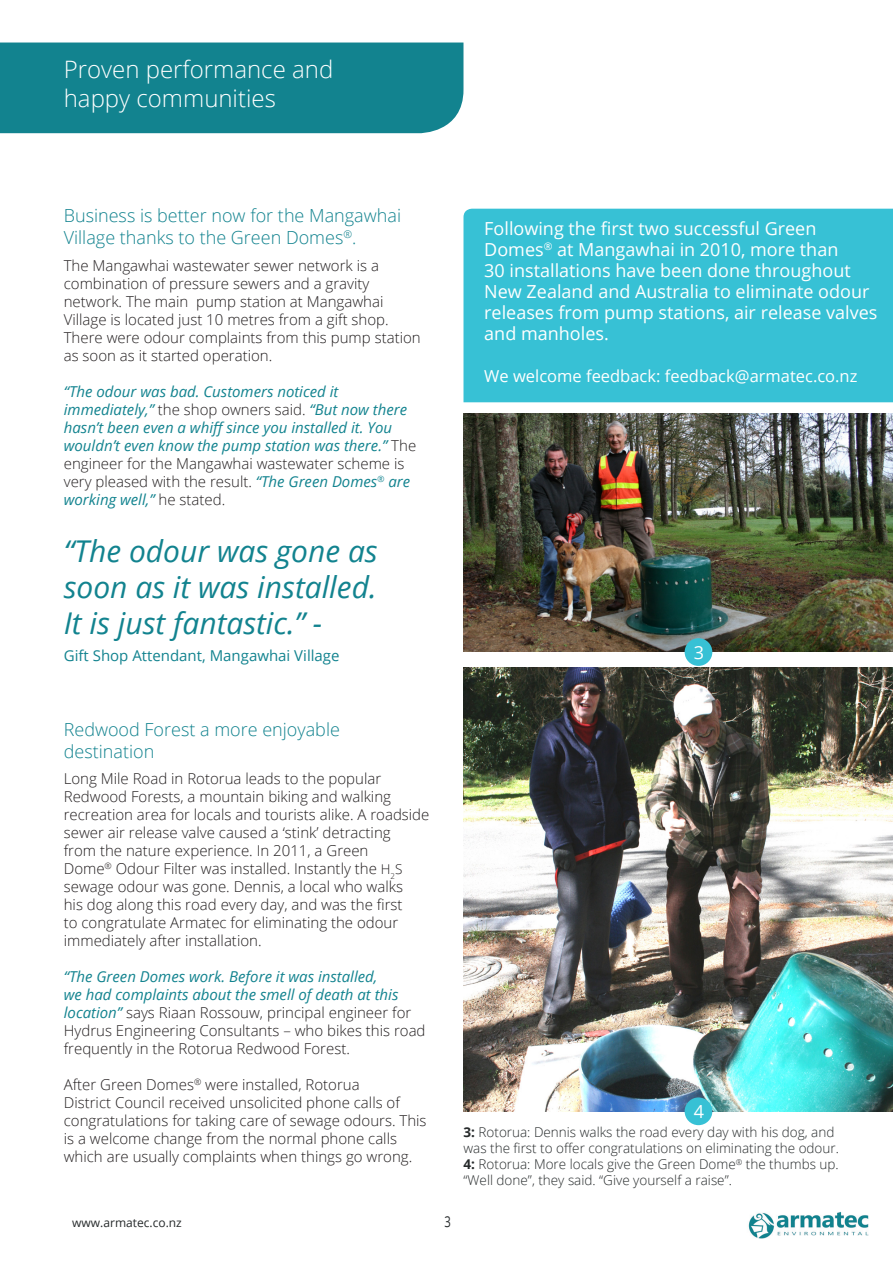
<style>
.page{position:relative;width:893px;height:1263px;background:#fff}
.page>*{position:absolute;margin:0;border:0;box-sizing:border-box;transform-origin:0 0}
.Image_Numbers{font:italic 30px/36px "Open Sans";color:#12838f;text-align:justify}
.Page_Title{font:300 24px/28.8px "Open Sans";color:#fff}
.Callout{font:18px/21px "Open Sans";color:#fff}
.Body_Accent{font:300 18px/21.6px "Open Sans";color:#12838f}
.Callout-2{font:16.5px "Open Sans";color:#fff}
.Body{font:300 15px/18px "Open Sans";color:#231f20}
.Body-2{font:italic 15px/18px "Open Sans";color:#12838f}
.Image_Numbers-2{font:15px "Open Sans";color:#12838f}
.t1{font:15px "Open Sans";color:#262a2b;scale:.75 1}
.Description_Text{font:300 13.5px/16.2px "Open Sans";color:#262a2b}
.t2{font:12px "Open Sans";color:#262a2b}
.s1{font-weight:300;font-style:normal;color:#231f20}
.s2{font-size:13.5px}
.s3{font-weight:400;font-style:italic;color:#12838f}
.s4{font-weight:700}
</style>
<div class="page">
<div style="left:0;top:43px;width:463px;height:90px;background:#12838f"></div>
<img style="left:748px;top:1211px;width:121px;height:28px">
<div style="left:463px;top:209px;width:430px;height:193px;background:#37c1d5"></div>
<img style="left:463px;top:414px;width:430px;height:237px">
<img style="left:463px;top:668px;width:430px;height:443px">
<div style="left:685px;top:638px;width:27px;height:28px;background:#37c1d5;border-radius:50%"></div>
<div style="left:685px;top:1097px;width:27px;height:28px;background:#37c1d5;border-radius:50%"></div>
<p class="Page_Title" style="left:64px;top:54px;width:271px">Proven performance and happy communities</p>
<p class="Body_Accent" style="left:64px;top:205px;width:339px">Business is better now for the Mangawhai<br>Village thanks to the Green Domes<sup>®</sup>.</p>
<p class="Body" style="left:64px;top:256px;width:358px">The Mangawhai wastewater sewer network is a combination of pressure sewers and a gravity network. The main pump station at Mangawhai Village is located just 10 metres from a gift shop.<br>There were odour complaints from this pump station as soon as it started operation.</p>
<p class="Body-2" style="left:64px;top:382px;width:354px">“The odour was bad. Customers noticed it immediately,” <span class="s1">the shop owners said.</span> “But now there hasn’t been even a whiff since you installed it. You wouldn’t even know the pump station was there.” <span class="s1">The engineer for the Mangawhai wastewater scheme is very pleased with the result.</span> “The Green Domes<sup>®</sup> are working well,” <span class="s1">he stated.</span></p>
<p class="Callout" style="left:484px;top:218px;width:395px">Following the first two successful Green Domes<sup>®</sup> at Mangawhai in 2010, more than<br>30 installations have been done throughout New Zealand and Australia to eliminate odour releases from pump stations, air release valves and manholes.</p>
<p class="Callout-2" style="left:484px;top:365px;width:375px">We welcome feedback: feedback@armatec.co.nz</p>
<p class="Image_Numbers" style="left:64px;top:532px;width:315px">“The odour was gone as soon as it was installed.<br>It is just fantastic.” -</p>
<p class="Image_Numbers-2" style="left:64px;top:645px;width:277px">Gift Shop Attendant, Mangawhai Village</p>
<p class="Callout" style="left:694px;top:641px;width:12px">3</p>
<p class="Body_Accent" style="left:64px;top:718px;width:278px">Redwood Forest a more enjoyable destination</p>
<p class="Body" style="left:64px;top:769px;width:367px">Long Mile Road in Rotorua leads to the popular Redwood Forests, a mountain biking and walking recreation area for locals and tourists alike. A roadside sewer air release valve caused a ‘stink’ detracting<br>from the nature experience. In 2011, a Green<br>Dome<sup>®</sup> Odour Filter was installed. Instantly the <span class="s2">H</span><sub>2</sub><span class="s2">S </span>sewage odour was gone. Dennis, a local who walks<br>his dog along this road every day, and was the first<br>to congratulate Armatec for eliminating the odour immediately after installation.</p>
<p class="Body" style="left:64px;top:967px;width:363px"><span class="s3">“The Green Domes work. Before it was installed,<br>we had complaints about the smell of death at this location”</span> says Riaan Rossouw, principal engineer for Hydrus Engineering Consultants – who bikes this road frequently in the Rotorua Redwood Forest.</p>
<p class="Body" style="left:64px;top:1075px;width:364px">After Green Domes<sup>®</sup> were installed, Rotorua<br>District Council received unsolicited phone calls of congratulations for taking care of sewage odours. This is a welcome change from the normal phone calls which are usually complaints when things go wrong.</p>
<p class="t2" style="left:72px;top:1214px;width:111px">www.armatec.co.nz</p>
<p class="t1" style="left:444px;top:1211px;width:10px">3</p>
<p class="Callout" style="left:694px;top:1101px;width:12px">4</p>
<p class="Description_Text" style="left:463px;top:1123px;width:377px"><span class="s4">3:</span> Rotorua: Dennis walks the road every day with his dog, and was the first to offer congratulations on eliminating the odour.</p>
<p class="Description_Text" style="left:463px;top:1156px;width:377px"><span class="s4">4:</span> Rotorua: More locals give the Green Dome<sup>®</sup> the thumbs up. “Well done”, they said. “Give yourself a raise”.</p>
</div>
